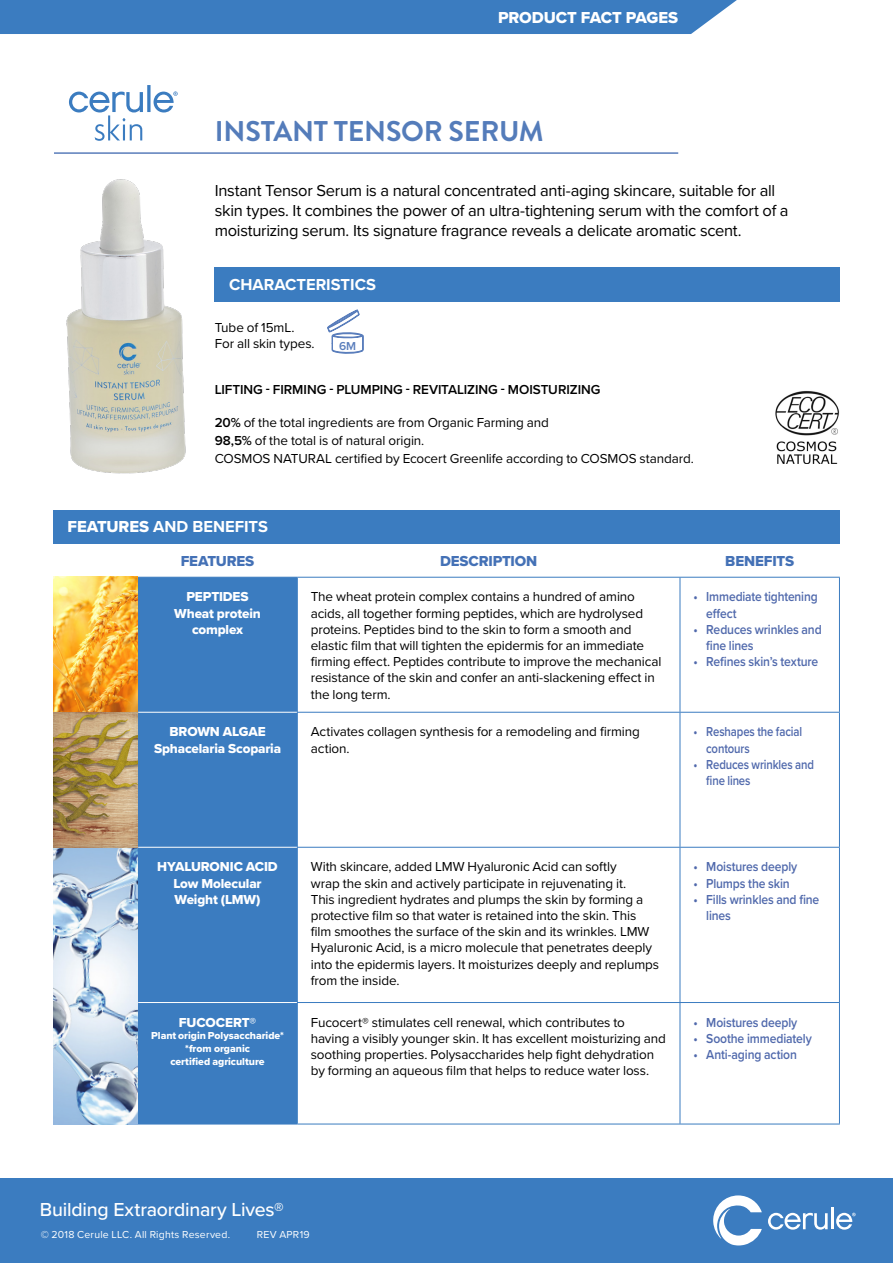
<style>
.page{position:relative;width:893px;height:1263px;background:#fff}
.page>*{position:absolute;margin:0;border:0;box-sizing:border-box;transform-origin:0 0}
.t1{font:700 28.5px "Brandon Grotesque";letter-spacing:-.005em;color:#547cba}
.t2{font:500 19.5px "Proxima Nova";letter-spacing:-.015em;color:#fff}
.t3{font:16.5px/19.8px "Proxima Nova";letter-spacing:-.015em;color:#000}
.t4{font:700 16.5px "Proxima Nova";color:#fff}
.t5{font:16.5px "Proxima Nova Extrabld";letter-spacing:-.01em;color:#fff}
.t6{font:15px "Proxima Nova Extrabld";letter-spacing:-.01em;color:#4471b6}
.t7{font:13.5px/16.2px "Proxima Nova";letter-spacing:-.01em;color:#000}
.t8{font:600 13.5px/16.2px "Proxima Nova";letter-spacing:-.01em;color:#5069ac;scale:.9 1}
.t9{font:13.5px/16.2px "Proxima Nova Extrabld";letter-spacing:-.01em;color:#fff;text-align:center}
.t10{font:600 13.5px/16.2px "Proxima Nova";letter-spacing:-.01em;color:#5069ac;scale:.84 1}
.t11{font:600 13.5px "Proxima Nova";letter-spacing:-.005em;color:#000}
.t12{font:600 13.5px/16.2px "Proxima Nova";letter-spacing:-.01em;color:#5069ac;scale:.89 1}
.t13{font:600 12px "Proxima Nova";color:#5a7ebc}
.t14{font:10.5px/12.6px "Proxima Nova Extrabld";letter-spacing:-.005em;color:#fff;text-align:center}
.t15{font:10.5px "Proxima Nova";letter-spacing:.02em;color:#fff}
.s1{font-weight:600}
.s2{font-family:"Proxima Nova Extrabld";font-weight:400}
</style>
<div class="page">
<div style="left:0;top:0;width:737px;height:34px;background:#3b7cc0"></div>
<div style="left:0;top:1178px;width:893px;height:85px;background:#3b7cc0"></div>
<hr style="left:831px;top:1207px;width:3px;height:22px;background:#fff">
<svg style="left:768px;top:1213px;width:60px;height:16px"></svg>
<svg style="left:836px;top:1213px;width:20px;height:16px"></svg>
<svg style="left:713px;top:1195px;width:49px;height:50px"></svg>
<img style="left:66px;top:179px;width:120px;height:295px">
<svg style="left:327px;top:309px;width:37px;height:45px"></svg>
<img style="left:775px;top:391px;width:64px;height:72px">
<div style="left:215px;top:267px;width:625px;height:34px;background:#3b7cc0"></div>
<div style="left:53px;top:510px;width:787px;height:33px;background:#3b7cc0"></div>
<div style="left:138px;top:578px;width:159px;height:546px;background:#3b7cc0"></div>
<hr style="left:137px;top:578px;width:1px;height:134px;background:#3b7cc0">
<hr style="left:297px;top:578px;width:1px;height:134px;background:#3b7cc0">
<hr style="left:680px;top:578px;width:1px;height:134px;background:#3b7cc0">
<hr style="left:839px;top:578px;width:1px;height:134px;background:#3b7cc0">
<hr style="left:297px;top:712px;width:383px;height:1px;background:#3b7cc0">
<hr style="left:297px;top:713px;width:1px;height:134px;background:#3b7cc0">
<hr style="left:680px;top:712px;width:160px;height:1px;background:#3b7cc0">
<hr style="left:680px;top:713px;width:1px;height:134px;background:#3b7cc0">
<hr style="left:839px;top:713px;width:1px;height:134px;background:#3b7cc0">
<hr style="left:137px;top:847px;width:1px;height:155px;background:#3b7cc0">
<hr style="left:297px;top:847px;width:383px;height:1px;background:#3b7cc0">
<hr style="left:297px;top:848px;width:1px;height:154px;background:#3b7cc0">
<hr style="left:680px;top:847px;width:160px;height:1px;background:#3b7cc0">
<hr style="left:680px;top:848px;width:1px;height:154px;background:#3b7cc0">
<hr style="left:839px;top:848px;width:1px;height:154px;background:#3b7cc0">
<hr style="left:137px;top:1002px;width:1px;height:122px;background:#3b7cc0">
<hr style="left:297px;top:1002px;width:383px;height:1px;background:#3b7cc0">
<hr style="left:297px;top:1003px;width:1px;height:121px;background:#3b7cc0">
<hr style="left:680px;top:1002px;width:160px;height:1px;background:#3b7cc0">
<hr style="left:680px;top:1003px;width:1px;height:121px;background:#3b7cc0">
<hr style="left:839px;top:1003px;width:1px;height:121px;background:#3b7cc0">
<hr style="left:137px;top:1124px;width:160px;height:1px;background:#3b7cc0">
<hr style="left:297px;top:1124px;width:383px;height:1px;background:#3b7cc0">
<hr style="left:680px;top:1124px;width:160px;height:1px;background:#3b7cc0">
<hr style="left:138px;top:712px;width:159px;height:1px;background:#fff">
<hr style="left:138px;top:847px;width:159px;height:1px;background:#fff">
<hr style="left:138px;top:1002px;width:159px;height:1px;background:#fff">
<hr style="left:137px;top:577px;width:160px;height:1px;background:#3b7cc0">
<hr style="left:297px;top:577px;width:383px;height:1px;background:#3b7cc0">
<hr style="left:680px;top:577px;width:160px;height:1px;background:#3b7cc0">
<img style="left:53px;top:577px;width:84px;height:547px">
<div style="left:53px;top:710px;width:87px;height:138px;background:#000;opacity:.15"></div>
<hr style="left:54px;top:152px;width:624px;height:2px;background:#5a7dbb">
<svg style="left:69px;top:85px;width:109px;height:56px"></svg>
<p class="t5" style="left:498px;top:5px;width:181px">PRODUCT FACT PAGES</p>
<h1 class="t1" style="left:215px;top:111px;width:330px">INSTANT TENSOR SERUM</h1>
<p class="t3" style="left:215px;top:180px;width:575px">Instant Tensor Serum is a natural concentrated anti-aging skincare, suitable for all skin types. It combines the power of an ultra-tightening serum with the comfort of a moisturizing serum. Its signature fragrance reveals a delicate aromatic scent.</p>
<p class="t4" style="left:229px;top:272px;width:148px">CHARACTERISTICS</p>
<p class="t7" style="left:215px;top:319px;width:101px">Tube of 15mL.<br>For all skin types.</p>
<p class="t11" style="left:215px;top:380px;width:387px">LIFTING - FIRMING - PLUMPING - REVITALIZING - MOISTURIZING</p>
<p class="t7" style="left:215px;top:413px;width:481px;line-height:18px"><span class="s1">20%</span> of the total ingredients are from Organic Farming and<br><span class="s1">98,5%</span> of the total is of natural origin.<br>COSMOS NATURAL certified by Ecocert Greenlife according to COSMOS standard.</p>
<p class="t13" style="left:339px;top:337px;width:19px">6M</p>
<p class="t4" style="left:68px;top:514px;width:202px"><span class="s2">FEATURES</span> AND BENEFITS</p>
<p class="t6" style="left:181px;top:550px;width:75px">FEATURES</p>
<p class="t6" style="left:440px;top:550px;width:99px">DESCRIPTION</p>
<p class="t6" style="left:725px;top:550px;width:70px">BENEFITS</p>
<p class="t9" style="left:174px;top:589px;width:88px">PEPTIDES<br>Wheat protein complex</p>
<p class="t7" style="left:311px;top:588px;width:352px">The wheat protein complex contains a hundred of amino acids, all together forming peptides, which are hydrolysed proteins. Peptides bind to the skin to form a smooth and elastic film that will tighten the epidermis for an immediate firming effect. Peptides contribute to improve the mechanical resistance of the skin and confer an anti-slackening effect in the long term.</p>
<p class="t12" style="left:706px;top:588px;width:127px;text-indent:-13px">• Immediate tightening effect</p>
<p class="t8" style="left:706px;top:621px;width:130px;text-indent:-13px">• Reduces wrinkles and fine lines</p>
<p class="t8" style="left:693px;top:653px;width:140px">• Refines skin’s texture</p>
<p class="t9" style="left:154px;top:724px;width:129px">BROWN ALGAE<br>Sphacelaria Scoparia</p>
<p class="t7" style="left:311px;top:723px;width:331px">Activates collagen synthesis for a remodeling and firming action.</p>
<p class="t10" style="left:706px;top:723px;width:116px;text-indent:-13px">• Reshapes the facial contours</p>
<p class="t10" style="left:706px;top:756px;width:130px;text-indent:-13px">• Reduces wrinkles and fine lines</p>
<p class="t9" style="left:157px;top:859px;width:122px">HYALURONIC ACID<br>Low Molecular<br>Weight (LMW)</p>
<p class="t7" style="left:311px;top:858px;width:350px">With skincare, added LMW Hyaluronic Acid can softly<br>wrap the skin and actively participate in rejuvenating it.<br>This ingredient hydrates and plumps the skin by forming a protective film so that water is retained into the skin. This film smoothes the surface of the skin and its wrinkles. LMW Hyaluronic Acid, is a micro molecule that penetrates deeply into the epidermis layers. It moisturizes deeply and replumps from the inside.</p>
<p class="t8" style="left:693px;top:858px;width:117px">• Moistures deeply</p>
<p class="t8" style="left:693px;top:875px;width:109px">• Plumps the skin</p>
<p class="t8" style="left:706px;top:891px;width:127px;text-indent:-13px">• Fills wrinkles and fine lines</p>
<p class="t9" style="left:179px;top:1014px;width:79px">FUCOCERT®</p>
<p class="t14" style="left:151px;top:1029px;width:134px">Plant origin Polysaccharide* *from organic<br>certified agriculture</p>
<p class="t7" style="left:311px;top:1013px;width:357px">Fucocert® stimulates cell renewal, which contributes to having a visibly younger skin. It has excellent moisturizing and soothing properties. Polysaccharides help fight dehydration by forming an aqueous film that helps to reduce water loss.</p>
<p class="t8" style="left:693px;top:1014px;width:117px">• Moistures deeply</p>
<p class="t8" style="left:693px;top:1030px;width:133px">• Soothe immediately</p>
<p class="t8" style="left:693px;top:1046px;width:116px">• Anti-aging action</p>
<h2 class="t2" style="left:40px;top:1195px;width:245px">Building Extraordinary Lives®</h2>
<p class="t15" style="left:41px;top:1227px;width:191px">© 2018 Cerule LLC. All Rights Reserved.</p>
<p class="t15" style="left:257px;top:1227px;width:55px">REV APR19</p>
</div>
